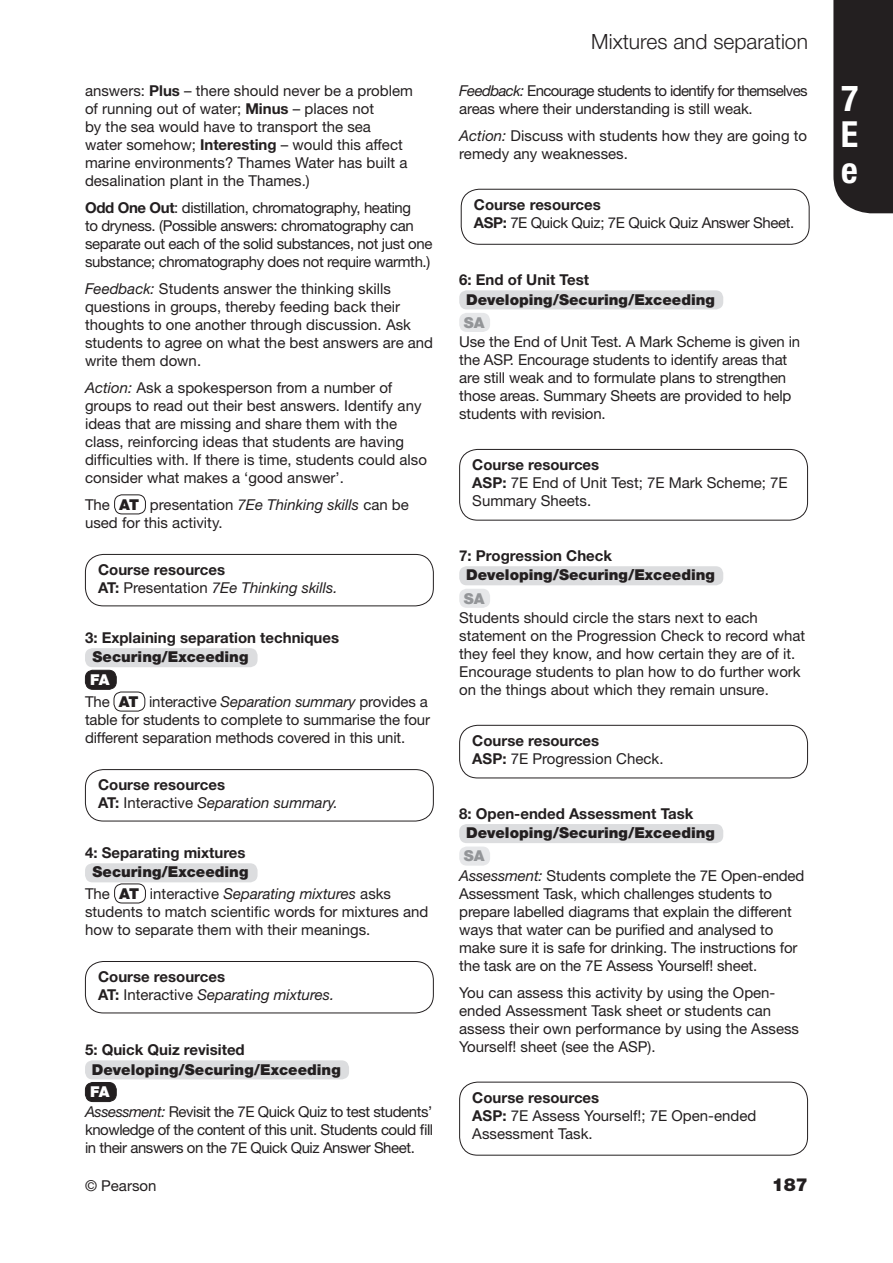
<style>
.page{position:relative;width:893px;height:1263px;background:#fff}
.page>*{position:absolute;margin:0;border:0;box-sizing:border-box;transform-origin:0 0}
.t1{font:700 condensed 36px/36px "Helvetica Neue LT Pro";color:#fff;text-align:justify}
.t2{font:300 21px "Helvetica Neue LT Pro";color:#231f20}
.t3{font:900 18px "Helvetica Neue LT Pro";color:#231f20}
.t4{font:15px/18px "Helvetica Neue LT Pro";color:#231f20}
.t5{font:700 15px/18px "Helvetica Neue LT Pro";color:#231f20}
.t6{font:15px/18px "Helvetica Neue LT Pro";letter-spacing:-.025em;color:#231f20}
.t7{font:900 15px/21.5px "Helvetica Neue LT Pro";color:#231f20}
.t8{font:15px/19.5px "Helvetica Neue LT Pro";letter-spacing:-.03em;color:#231f20}
.t9{font:15px/18px "Helvetica Neue LT Pro";letter-spacing:-.04em;color:#231f20}
.t10{font:italic 15px/18px "Helvetica Neue LT Pro";color:#231f20}
.t11{font:900 15px "Helvetica Neue LT Pro";color:#939598}
.s1{font-weight:700}
.s2{font-style:italic}
.s3{font-weight:900}
.s4{font-weight:400}
.s5{font-weight:400;font-style:italic}
.s6{font-weight:900;color:#fff}
.s7{font-weight:700;font-style:normal}
.s8{font-style:normal}
.s9{font-weight:900;color:#939598}
</style>
<div class="page">
<div style="left:833px;top:0;width:60px;height:213px;background:#231f20"></div>
<div style="left:114px;top:494px;width:32px;height:20px;border:1px solid #231f20;border-radius:8px"></div>
<div style="left:459px;top:725px;width:349px;height:53px;border:1px solid #231f20;border-radius:18px"></div>
<div style="left:461px;top:189px;width:348px;height:56px;border:1px solid #231f20;border-radius:18px"></div>
<div style="left:459px;top:1082px;width:349px;height:73px;border:1px solid #231f20;border-radius:18px"></div>
<div style="left:85px;top:554px;width:349px;height:52px;border:1px solid #231f20;border-radius:18px"></div>
<div style="left:459px;top:449px;width:349px;height:71px;border:1px solid #231f20;border-radius:18px"></div>
<div style="left:85px;top:769px;width:349px;height:52px;border:1px solid #231f20;border-radius:18px"></div>
<div style="left:85px;top:961px;width:349px;height:52px;border:1px solid #231f20;border-radius:18px"></div>
<div style="left:85px;top:648px;width:173px;height:19px;background:#dcdddf;border-radius:8px"></div>
<div style="left:85px;top:670px;width:31px;height:19px;background:#231f20;border-radius:8px"></div>
<div style="left:85px;top:670px;width:32px;height:20px;border:1px solid #231f20;border-radius:8px"></div>
<div style="left:114px;top:692px;width:31px;height:19px;border:1px solid #231f20;border-radius:8px"></div>
<div style="left:85px;top:863px;width:173px;height:19px;background:#dcdddf;border-radius:8px"></div>
<div style="left:114px;top:883px;width:32px;height:20px;border:1px solid #231f20;border-radius:8px"></div>
<div style="left:85px;top:1060px;width:264px;height:19px;background:#dcdddf;border-radius:8px"></div>
<div style="left:85px;top:1082px;width:31px;height:19px;background:#231f20;border-radius:8px"></div>
<div style="left:85px;top:1082px;width:32px;height:20px;border:1px solid #231f20;border-radius:8px"></div>
<div style="left:459px;top:290px;width:264px;height:19px;background:#dcdddf;border-radius:8px"></div>
<div style="left:459px;top:313px;width:31px;height:19px;background:#e6e7e9;border-radius:8px"></div>
<div style="left:459px;top:566px;width:264px;height:19px;background:#dcdddf;border-radius:8px"></div>
<div style="left:459px;top:589px;width:31px;height:19px;background:#e6e7e9;border-radius:8px"></div>
<div style="left:459px;top:824px;width:264px;height:19px;background:#dcdddf;border-radius:8px"></div>
<div style="left:459px;top:846px;width:31px;height:20px;background:#e6e7e9;border-radius:8px"></div>
<p class="t4" style="left:85px;top:81px;width:329px">answers: <span class="s1">Plus</span> – there should never be a problem of running out of water; <span class="s1">Minus</span> – places not<br>by the sea would have to transport the sea<br>water somehow; <span class="s1">Interesting</span> – would this affect marine environments? Thames Water has built a desalination plant in the Thames.)</p>
<p class="t6" style="left:85px;top:198px;width:349px"><span class="s1">Odd One Out</span>: distillation, chromatography, heating<br>to dryness. (Possible answers: chromatography can separate out each of the solid substances, not just one substance; chromatography does not require warmth.)</p>
<p class="t4" style="left:85px;top:279px;width:350px"><span class="s2">Feedback:</span> Students answer the thinking skills questions in groups, thereby feeding back their thoughts to one another through discussion. Ask students to agree on what the best answers are and write them down.</p>
<p class="t4" style="left:85px;top:378px;width:343px"><span class="s2">Action:</span> Ask a spokesperson from a number of groups to read out their best answers. Identify any ideas that are missing and share them with the class, reinforcing ideas that students are having difficulties with. If there is time, students could also consider what makes a ‘good answer’.</p>
<p class="t4" style="left:85px;top:495px;width:325px">The <span class="s3">AT</span> presentation <span class="s2">7Ee Thinking skills</span> can be used for this activity.</p>
<p class="t5" style="left:98px;top:561px;width:241px">Course resources<br>AT: <span class="s4">Presentation</span> <span class="s5">7Ee Thinking skills.</span></p>
<p class="t5" style="left:85px;top:628px;width:256px">3: Explaining separation techniques</p>
<p class="t7" style="left:93px;top:646px;width:157px">Securing/Exceeding</p>
<p class="t4" style="left:85px;top:669px;width:344px;line-height:21.8px;text-indent:5px"><span class="s6">FA<br></span>The <span class="s3">AT</span> interactive <span class="s2">Separation summary</span> provides a</p>
<p class="t4" style="left:85px;top:710px;width:346px">table for students to complete to summarise the four different separation methods covered in this unit.</p>
<p class="t5" style="left:98px;top:776px;width:241px">Course resources<br>AT: <span class="s4">Interactive</span> <span class="s5">Separation summary.</span></p>
<p class="t5" style="left:85px;top:844px;width:162px">4: Separating mixtures</p>
<p class="t7" style="left:85px;top:861px;width:308px;text-indent:8px">Securing/Exceeding<br><span class="s4">The</span> AT <span class="s4">interactive</span> <span class="s5">Separating mixtures</span> <span class="s4">asks</span></p>
<p class="t4" style="left:85px;top:902px;width:345px">students to match scientific words for mixtures and how to separate them with their meanings.</p>
<p class="t10" style="left:98px;top:968px;width:238px"><span class="s7">Course resources<br>AT:</span> <span class="s8">Interactive</span> Separating mixtures.</p>
<p class="t5" style="left:85px;top:1041px;width:161px">5: Quick Quiz revisited</p>
<p class="t7" style="left:92px;top:1058px;width:250px">Developing/Securing/Exceeding</p>
<p class="t8" style="left:85px;top:1082px;width:349px;text-indent:5px"><span class="s6">FA<br></span><span class="s2">Assessment:</span> Revisit the 7E Quick Quiz to test students’</p>
<p class="t8" style="left:85px;top:1120px;width:350px;line-height:18px">knowledge of the content of this unit. Students could fill in their answers on the 7E Quick Quiz Answer Sheet.</p>
<h2 class="t2" style="left:591px;top:29px;width:218px">Mixtures and separation</h2>
<p class="t9" style="left:459px;top:81px;width:350px"><span class="s2">Feedback:</span> Encourage students to identify for themselves areas where their understanding is still weak.</p>
<p class="t4" style="left:459px;top:126px;width:349px"><span class="s2">Action:</span> Discuss with students how they are going to remedy any weaknesses.</p>
<p class="t6" style="left:474px;top:195px;width:322px"><span class="s1">Course resources<br>ASP:</span> 7E Quick Quiz; 7E Quick Quiz Answer Sheet.</p>
<p class="t5" style="left:459px;top:271px;width:131px">6: End of Unit Test</p>
<p class="t7" style="left:466px;top:288px;width:250px">Developing/Securing/Exceeding</p>
<p class="t11" style="left:464px;top:313px;width:22px">SA</p>
<p class="t4" style="left:459px;top:332px;width:342px">Use the End of Unit Test. A Mark Scheme is given in the ASP. Encourage students to identify areas that are still weak and to formulate plans to strengthen those areas. Summary Sheets are provided to help students with revision.</p>
<p class="t4" style="left:472px;top:456px;width:317px"><span class="s1">Course resources<br>ASP:</span> 7E End of Unit Test; 7E Mark Scheme; 7E<br>Summary Sheets.</p>
<p class="t5" style="left:459px;top:547px;width:154px">7: Progression Check</p>
<p class="t7" style="left:466px;top:564px;width:250px">Developing/Securing/Exceeding</p>
<p class="t11" style="left:464px;top:589px;width:22px">SA</p>
<p class="t4" style="left:459px;top:608px;width:347px">Students should circle the stars next to each statement on the Progression Check to record what they feel they know, and how certain they are of it.<br>Encourage students to plan how to do further work on the things about which they remain unsure.</p>
<p class="t5" style="left:472px;top:731px;width:193px">Course resources<br>ASP: <span class="s4">7E Progression Check.</span></p>
<p class="t5" style="left:459px;top:804px;width:236px">8: Open-ended Assessment Task</p>
<p class="t7" style="left:466px;top:822px;width:250px">Developing/Securing/Exceeding</p>
<p class="t4" style="left:459px;top:847px;width:347px;text-indent:5px"><span class="s9">SA<br></span><span class="s2">Assessment:</span> Students complete the 7E Open-ended Assessment Task, which challenges students to prepare labelled diagrams that explain the different ways that water can be purified and analysed to make sure it is safe for drinking. The instructions for the task are on the 7E Assess Yourself! sheet.</p>
<p class="t4" style="left:459px;top:983px;width:341px">You can assess this activity by using the Open&shy;ended Assessment Task sheet or students can assess their own performance by using the Assess Yourself! sheet (see the ASP).</p>
<p class="t4" style="left:472px;top:1088px;width:285px"><span class="s1">Course resources<br>ASP:</span> 7E Assess Yourself!; 7E Open-ended<br>Assessment Task.</p>
<p class="t4" style="left:85px;top:1176px;width:73px">© Pearson</p>
<p class="t3" style="left:772px;top:1173px;width:38px">187</p>
<h1 class="t1" style="left:841px;top:80px;width:19px">7<br>E e</h1>
</div>
